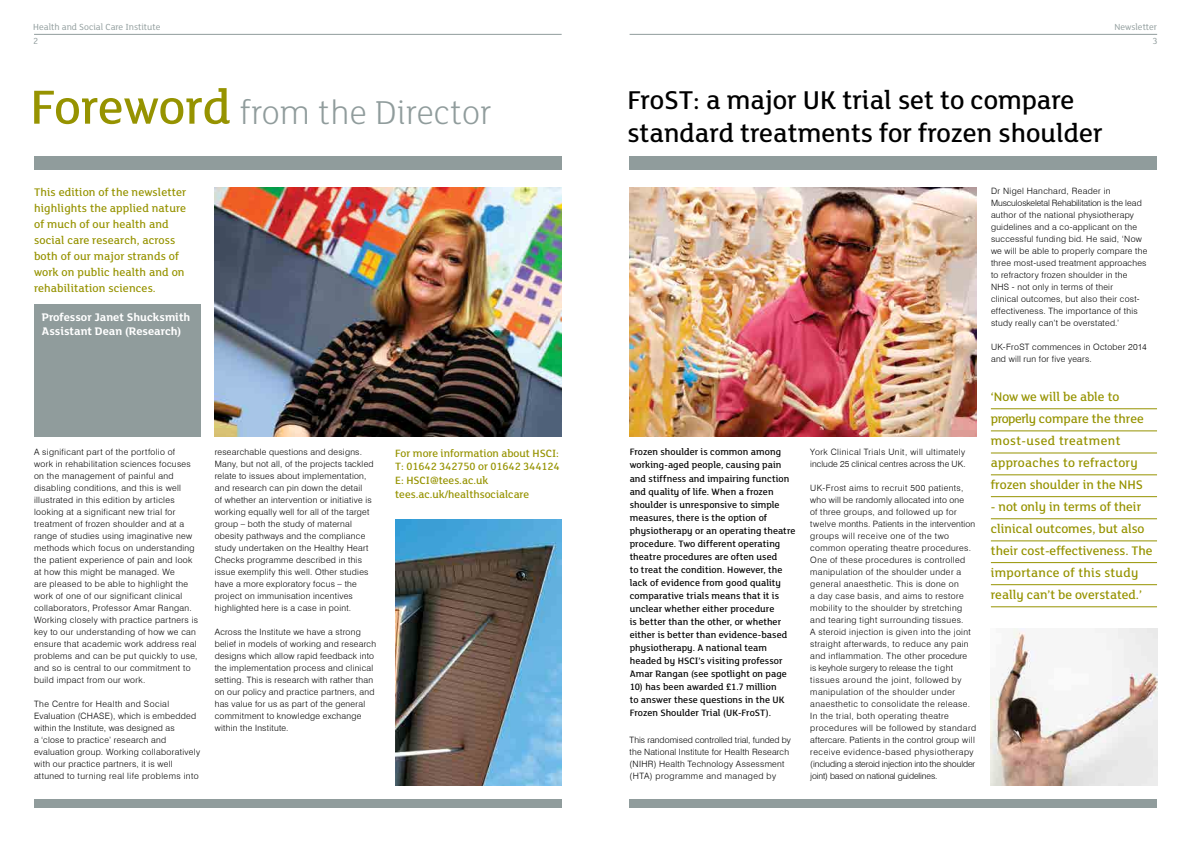
<style>
.page{position:relative;width:1191px;height:842px;background:#fff}
.page>*{position:absolute;margin:0;border:0;box-sizing:border-box;transform-origin:0 0}
.t1{font:300 36px "FS Lola";color:#909c9c}
.t2{font:500 28px/33.6px "FS Lola";color:#000}
.t3{font:500 13.5px/22px "FS Lola";color:#969300}
.t4{font:500 12px/16px "FS Lola";letter-spacing:.01em;color:#969300}
.t5{font:700 12px/14.4px "FS Lola";color:#fff}
.t6{font:500 11.5px/13.8px "FS Lola";color:#969300}
.t7{font:500 10.1px/13px "FS Lola";letter-spacing:.005em;color:#000}
.t8{font:9.6px "FS Lola";color:#909c9c}
.t9{font:300 8.7px/12px "Swiss 721 BT";letter-spacing:.035em;color:#000}
.t10{font:300 8.7px/12px "Swiss 721 BT";letter-spacing:.01em;color:#000}
.s1{font-weight:500;font-size:52px;color:#969300}
</style>
<div class="page">
<div style="left:34px;top:156px;width:527px;height:14px;background:#909c9c"></div>
<img style="left:215px;top:187px;width:346px;height:250px">
<img style="left:629px;top:187px;width:347px;height:250px">
<div style="left:34px;top:799px;width:527px;height:9px;background:#909c9c"></div>
<div style="left:34px;top:304px;width:166px;height:133px;background:#909c9c"></div>
<hr style="left:34px;top:34px;width:527px;height:1px;background:#909c9c">
<div style="left:629px;top:799px;width:528px;height:9px;background:#909c9c"></div>
<hr style="left:629px;top:34px;width:528px;height:1px;background:#909c9c">
<img style="left:396px;top:519px;width:165px;height:266px">
<img style="left:991px;top:629px;width:166px;height:156px">
<div style="left:629px;top:156px;width:528px;height:14px;background:#909c9c"></div>
<hr style="left:991px;top:408px;width:166px;height:1px;background:#969300">
<hr style="left:991px;top:430px;width:166px;height:1px;background:#969300">
<hr style="left:991px;top:452px;width:166px;height:1px;background:#969300">
<hr style="left:991px;top:474px;width:166px;height:1px;background:#969300">
<hr style="left:991px;top:518px;width:166px;height:1px;background:#969300">
<hr style="left:991px;top:496px;width:166px;height:1px;background:#969300">
<hr style="left:991px;top:540px;width:166px;height:1px;background:#969300">
<hr style="left:991px;top:562px;width:166px;height:1px;background:#969300">
<hr style="left:991px;top:584px;width:166px;height:1px;background:#969300">
<hr style="left:991px;top:606px;width:166px;height:1px;background:#969300">
<p class="t8" style="left:33px;top:21px;width:129px">Health and Social Care Institute</p>
<p class="t8" style="left:1114px;top:21px;width:44px">Newsletter</p>
<p class="t8" style="left:33px;top:35px;width:7px">2</p>
<h1 class="t1" style="left:30px;top:89px;width:463px"><span class="s1">Foreword</span> from the Director</h1>
<h3 class="t4" style="left:34px;top:184px;width:154px">This edition of the newsletter highlights the applied nature of much of our health and social care research, across both of our major strands of work on public health and on rehabilitation sciences.</h3>
<h3 class="t5" style="left:42px;top:309px;width:150px">Professor Janet Shucksmith<br>Assistant Dean (Research)</h3>
<h2 class="t2" style="left:627px;top:82px;width:476px">FroST: a major UK trial set to compare standard treatments for frozen shoulder</h2>
<p class="t8" style="left:1152px;top:35px;width:7px">3</p>
<p class="t9" style="left:991px;top:185px;width:158px">Dr Nigel Hanchard, Reader in Musculoskeletal Rehabilitation is the lead author of the national physiotherapy guidelines and a co-applicant on the successful funding bid. He said, ‘Now we will be able to properly compare the three most-used treatment approaches to refractory frozen shoulder in the NHS - not only in terms of their<br>clinical outcomes, but also their cost&shy;effectiveness. The importance of this study really can’t be overstated.’</p>
<p class="t9" style="left:991px;top:341px;width:157px">UK-FroST commences in October 2014 and will run for five years.</p>
<p class="t9" style="left:34px;top:445px;width:166px">A significant part of the portfolio of<br>work in rehabilitation sciences focuses on the management of painful and disabling conditions, and this is well illustrated in this edition by articles looking at a significant new trial for treatment of frozen shoulder and at a range of studies using imaginative new methods which focus on understanding the patient experience of pain and look at how this might be managed. We<br>are pleased to be able to highlight the work of one of our significant clinical collaborators, Professor Amar Rangan.<br>Working closely with practice partners is key to our understanding of how we can ensure that academic work address real problems and can be put quickly to use, and so is central to our commitment to build impact from our work.</p>
<p class="t9" style="left:34px;top:697px;width:168px">The Centre for Health and Social Evaluation (CHASE), which is embedded within the Institute, was designed as<br>a ‘close to practice’ research and evaluation group. Working collaboratively with our practice partners, it is well attuned to turning real life problems into</p>
<p class="t9" style="left:215px;top:445px;width:160px">researchable questions and designs.<br>Many, but not all, of the projects tackled relate to issues about implementation, and research can pin down the detail<br>of whether an intervention or initiative is working equally well for all of the target group – both the study of maternal obesity pathways and the compliance study undertaken on the Healthy Heart Checks programme described in this issue exemplify this well. Other studies have a more exploratory focus – the project on immunisation incentives highlighted here is a case in point.</p>
<p class="t9" style="left:215px;top:625px;width:163px">Across the Institute we have a strong belief in models of working and research designs which allow rapid feedback into the implementation process and clinical setting. This is research with rather than on our policy and practice partners, and has value for us as part of the general commitment to knowledge exchange within the Institute.</p>
<h3 class="t6" style="left:395px;top:445px;width:166px">For more information about HSCI:<br>T: 01642 342750 or 01642 344124<br>E: HSCI@tees.ac.uk tees.ac.uk/healthsocialcare</h3>
<p class="t7" style="left:629px;top:445px;width:167px">Frozen shoulder is common among working-aged people, causing pain and stiffness and impairing function and quality of life. When a frozen shoulder is unresponsive to simple measures, there is the option of physiotherapy or an operating theatre procedure. Two different operating theatre procedures are often used<br>to treat the condition. However, the lack of evidence from good quality comparative trials means that it is unclear whether either procedure<br>is better than the other, or whether either is better than evidence-based physiotherapy. A national team headed by HSCI’s visiting professor Amar Rangan (see spotlight on page</p>
<p class="t7" style="left:629px;top:679px;width:156px">10) has been awarded £1.7 million to answer these questions in the UK<br>Frozen Shoulder Trial (UK-FroST).</p>
<p class="t9" style="left:629px;top:734px;width:163px">This randomised controlled trial, funded by the National Institute for Health Research (NIHR) Health Technology Assessment (HTA) programme and managed by</p>
<p class="t10" style="left:810px;top:445px;width:157px">York Clinical Trials Unit, will ultimately include 25 clinical centres across the UK.</p>
<p class="t9" style="left:810px;top:481px;width:167px">UK-Frost aims to recruit 500 patients, who will be randomly allocated into one<br>of three groups, and followed up for twelve months. Patients in the intervention groups will receive one of the two common operating theatre procedures.<br>One of these procedures is controlled manipulation of the shoulder under a general anaesthetic. This is done on<br>a day case basis, and aims to restore mobility to the shoulder by stretching and tearing tight surrounding tissues.<br>A steroid injection is given into the joint straight afterwards, to reduce any pain and inflammation. The other procedure<br>is keyhole surgery to release the tight tissues around the joint, followed by manipulation of the shoulder under anaesthetic to consolidate the release.<br>In the trial, both operating theatre procedures will be followed by standard aftercare. Patients in the control group will receive evidence-based physiotherapy (including a steroid injection into the shoulder joint) based on national guidelines.</p>
<h3 class="t3" style="left:991px;top:385px;width:154px">‘Now we will be able to properly compare the three most-used treatment approaches to refractory frozen shoulder in the NHS</h3>
<h3 class="t3" style="left:991px;top:495px;width:163px">- not only in terms of their clinical outcomes, but also their cost-effectiveness. The importance of this study really can’t be overstated.’</h3>
</div>
